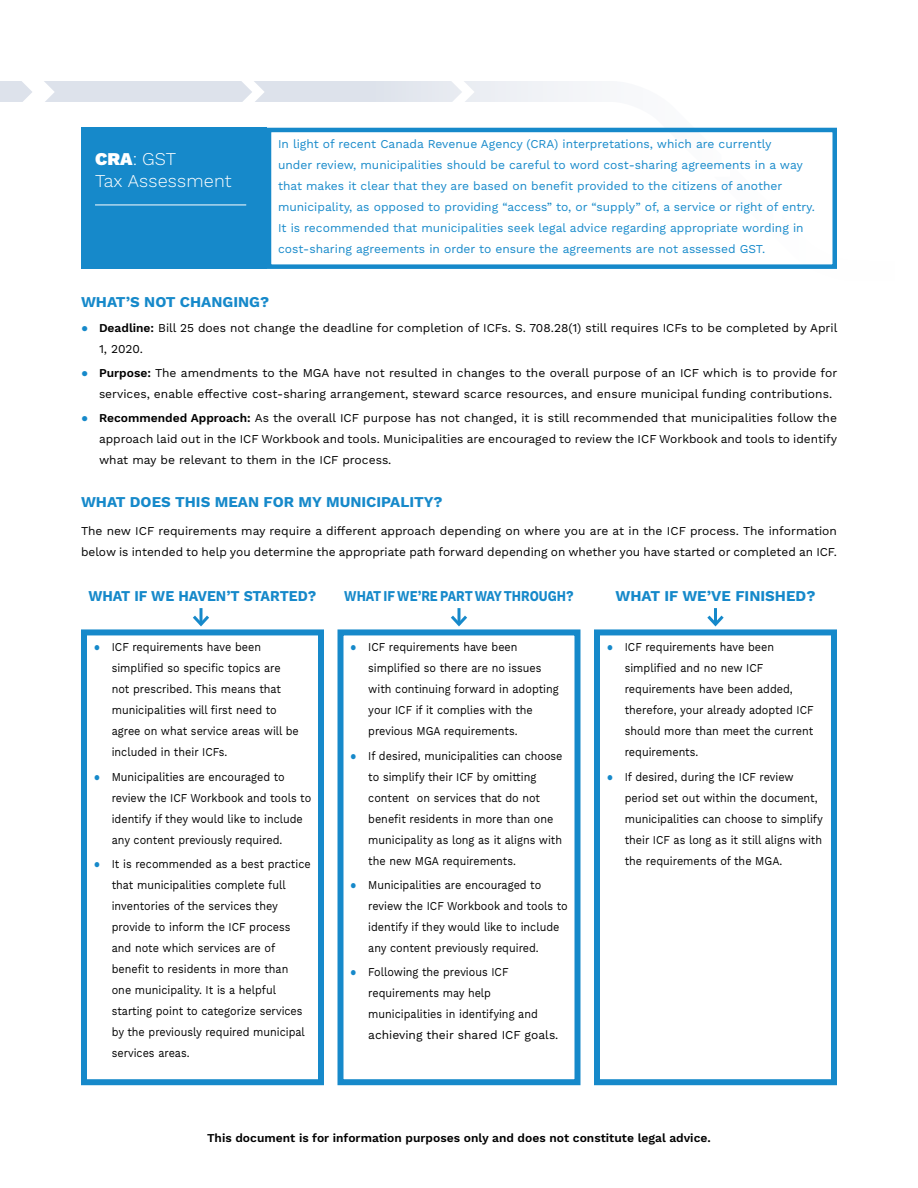
<style>
.page{position:relative;width:918px;height:1188px;background:#fff}
.page>*{position:absolute;margin:0;border:0;box-sizing:border-box;transform-origin:0 0}
.t1{font:300 18px/21.6px "Work Sans";letter-spacing:.01em;color:#fff}
.t2{font:700 15px "Work Sans";color:#1689ca}
.t3{font:700 15px "Work Sans";color:#1689ca;scale:.83 1}
.t4{font:700 15px "Work Sans";color:#1689ca;scale:.94 1}
.t5{font:12px/21px "Work Sans";color:#000;scale:.9 1}
.t6{font:12px/21px "Work Sans";color:#000}
.t7{font:12px/21px "Work Sans";color:#1689ca}
.t8{font:600 12px "Work Sans";color:#000}
.s1{font-weight:900}
.s2{font-family:"Arial";color:#1689ca}
.s3{font-weight:600}
</style>
<div class="page">
<div style="left:81px;top:629px;width:243px;height:456px;border:6px solid #1689ca"></div>
<div style="left:338px;top:629px;width:242px;height:456px;border:6px solid #1689ca"></div>
<div style="left:594px;top:629px;width:243px;height:456px;border:6px solid #1689ca"></div>
<svg style="left:193px;top:608px;width:16px;height:19px"></svg>
<svg style="left:451px;top:608px;width:16px;height:19px"></svg>
<hr style="left:714px;top:608px;width:3px;height:16px;background:#1689ca">
<svg style="left:707px;top:615px;width:17px;height:12px"></svg>
<svg style="left:44px;top:81px;width:793px;height:47px"></svg>
<svg style="left:0;top:81px;width:32px;height:21px"></svg>
<div style="left:267px;top:128px;width:570px;height:141px;border:4px solid #1689ca"></div>
<div style="left:81px;top:128px;width:186px;height:141px;background:#1689ca"></div>
<hr style="left:95px;top:205px;width:151px;height:1px;background:#fff">
<h1 class="t1" style="left:95px;top:149px;width:138px"><span class="s1">CRA</span>: GST<br>Tax Assessment</h1>
<p class="t7" style="left:278px;top:134px;width:539px">In light of recent Canada Revenue Agency (CRA) interpretations, which are currently<br>under review, municipalities should be careful to word cost-sharing agreements in a way that makes it clear that they are based on benefit provided to the citizens of another municipality, as opposed to providing “access” to, or “supply” of, a service or right of entry.<br>It is recommended that municipalities seek legal advice regarding appropriate wording in cost-sharing agreements in order to ensure the agreements are not assessed GST.</p>
<p class="t2" style="left:81px;top:294px;width:190px">WHAT’S NOT CHANGING?</p>
<p class="t6" style="left:99px;top:318px;width:740px;text-indent:-18px"><span class="s2">●</span> <span class="s3">Deadline:</span> Bill 25 does not change the deadline for completion of ICFs. S. 708.28(1) still requires ICFs to be completed by April<br>1, 2020.</p>
<p class="t6" style="left:99px;top:363px;width:740px;text-indent:-18px"><span class="s2">●</span> <span class="s3">Purpose:</span> The amendments to the MGA have not resulted in changes to the overall purpose of an ICF which is to provide for services, enable effective cost-sharing arrangement, steward scarce resources, and ensure municipal funding contributions.</p>
<p class="t6" style="left:99px;top:408px;width:740px;text-align:justify;text-indent:-18px"><span class="s2">●</span> <span class="s3">Recommended Approach:</span> As the overall ICF purpose has not changed, it is still recommended that municipalities follow the approach laid out in the ICF Workbook and tools. Municipalities are encouraged to review the ICF Workbook and tools to identify what may be relevant to them in the ICF process.</p>
<p class="t2" style="left:81px;top:493px;width:363px">WHAT DOES THIS MEAN FOR MY MUNICIPALITY?</p>
<p class="t6" style="left:81px;top:521px;width:758px">The new ICF requirements may require a different approach depending on where you are at in the ICF process. The information below is intended to help you determine the appropriate path forward depending on whether you have started or completed an ICF.</p>
<p class="t4" style="left:88px;top:588px;width:244px">WHAT IF WE HAVEN’T STARTED?</p>
<p class="t3" style="left:344px;top:588px;width:278px">WHAT IF WE’RE PART WAY THROUGH?</p>
<p class="t2" style="left:615px;top:588px;width:201px">WHAT IF WE’VE FINISHED?</p>
<p class="t5" style="left:112px;top:637px;width:209px;text-indent:-18px"><span class="s2">●</span> ICF requirements have been simplified so specific topics are not prescribed. This means that municipalities will first need to agree on what service areas will be included in their ICFs.</p>
<p class="t5" style="left:112px;top:767px;width:223px;text-indent:-18px"><span class="s2">●</span> Municipalities are encouraged to review the ICF Workbook and tools to identify if they would like to include any content previously required.</p>
<p class="t5" style="left:112px;top:854px;width:223px;text-indent:-18px"><span class="s2">●</span> It is recommended as a best practice that municipalities complete full inventories of the services they provide to inform the ICF process and note which services are of benefit to residents in more than one municipality. It is a helpful starting point to categorize services by the previously required municipal services areas.</p>
<p class="t5" style="left:368px;top:637px;width:213px;text-indent:-18px"><span class="s2">●</span> ICF requirements have been simplified so there are no issues with continuing forward in adopting your ICF if it complies with the previous MGA requirements.</p>
<p class="t5" style="left:368px;top:746px;width:217px;text-indent:-18px"><span class="s2">●</span> If desired, municipalities can choose to simplify their ICF by omitting content on services that do not benefit residents in more than one municipality as long as it aligns with the new MGA requirements.</p>
<p class="t5" style="left:368px;top:875px;width:223px;text-indent:-18px"><span class="s2">●</span> Municipalities are encouraged to review the ICF Workbook and tools to identify if they would like to include any content previously required.</p>
<p class="t5" style="left:368px;top:962px;width:213px;text-indent:-18px"><span class="s2">●</span> Following the previous ICF requirements may help municipalities in identifying and achieving their shared ICF goals.</p>
<p class="t5" style="left:625px;top:637px;width:211px;text-indent:-18px"><span class="s2">●</span> ICF requirements have been simplified and no new ICF requirements have been added, therefore, your already adopted ICF should more than meet the current requirements.</p>
<p class="t5" style="left:625px;top:767px;width:222px;text-indent:-18px"><span class="s2">●</span> If desired, during the ICF review period set out within the document, municipalities can choose to simplify their ICF as long as it still aligns with the requirements of the MGA.</p>
<p class="t8" style="left:207px;top:1131px;width:505px">This document is for information purposes only and does not constitute legal advice.</p>
</div>
